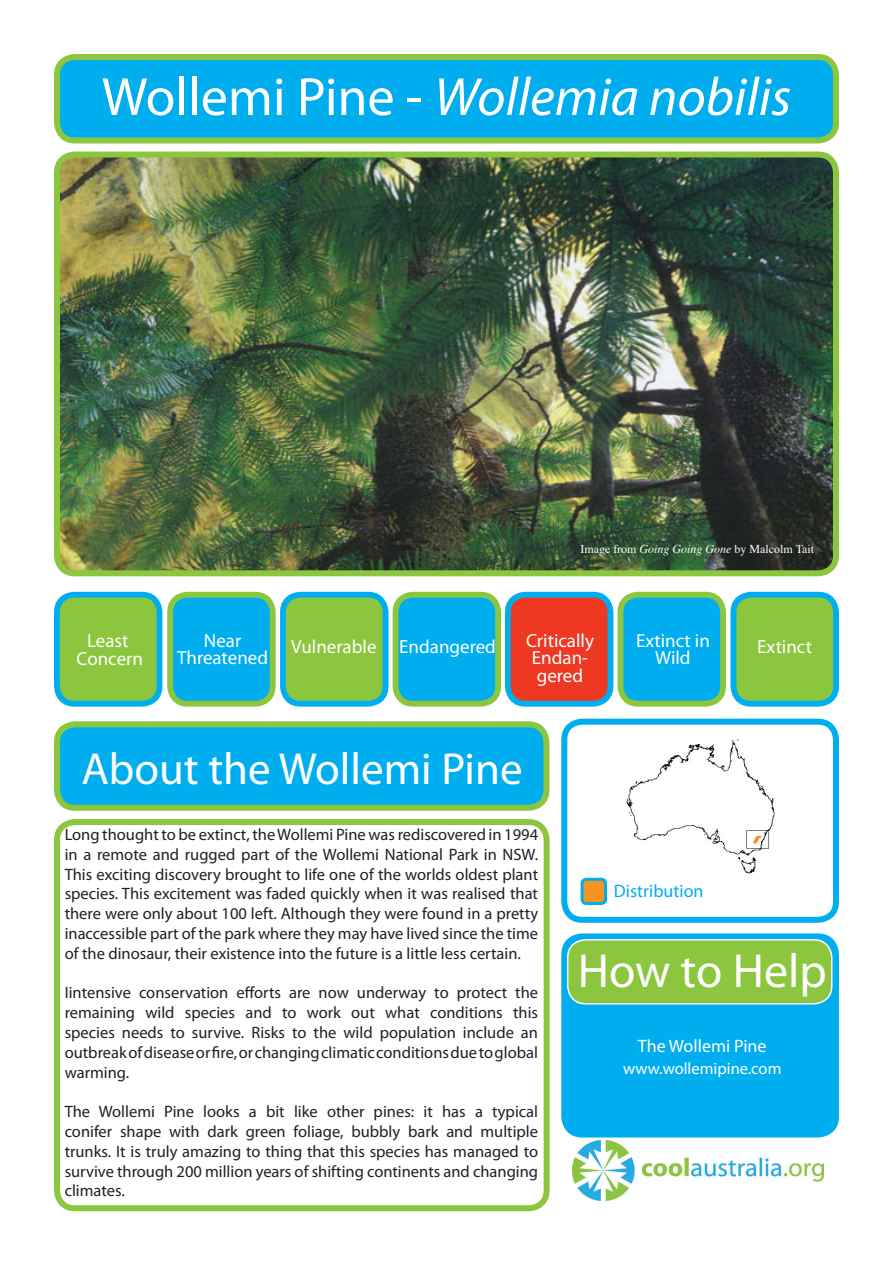
<style>
.page{position:relative;width:893px;height:1263px;background:#fff}
.page>*{position:absolute;margin:0;border:0;box-sizing:border-box;transform-origin:0 0}
.t1{font:italic 54px "Myriad Pro";color:#fff}
.t2{font:48px "Myriad Pro";color:#fff}
.t3{font:45px "Myriad Pro";color:#fff}
.t4{font:19.05px/17.5px "Myriad Pro";color:#fff;text-align:center}
.t5{font:18px "Myriad Pro";color:#fff}
.t6{font:18px "Myriad Pro";color:#00aeef}
.t7{font:16.5px/19.8px "Myriad Pro";color:#231f20;text-align:justify}
.t8{font:16.5px "Myriad Pro";color:#fff}
.t9{font:12px "Times";color:#fff}
.s1{font-style:normal}
.s2{font-style:italic}
</style>
<div class="page">
<img style="left:61px;top:158px;width:771px;height:411px">
<div style="left:54px;top:151px;width:785px;height:425px;border:6px solid #8bc63e;border-radius:18px"></div>
<div style="left:582px;top:879px;width:24px;height:24px;background:#f79321;border-radius:4px"></div>
<div style="left:581px;top:878px;width:26px;height:27px;border:3px solid #00aeef;border-radius:4px"></div>
<div style="left:564px;top:936px;width:272px;height:198px;background:#00aeef;border-radius:18px"></div>
<div style="left:561px;top:933px;width:278px;height:204px;border:6px solid #00aeef;border-radius:18px"></div>
<div style="left:568px;top:940px;width:264px;height:64px;background:#8bc63e;border-radius:18px"></div>
<div style="left:567px;top:939px;width:265px;height:65px;border:2px solid #fff;border-radius:18px"></div>
<div style="left:57px;top:57px;width:779px;height:83px;background:#00aeef;border-radius:18px"></div>
<div style="left:54px;top:54px;width:785px;height:89px;border:6px solid #8bc63e;border-radius:18px"></div>
<div style="left:57px;top:724px;width:489px;height:84px;background:#00aeef;border-radius:18px"></div>
<div style="left:54px;top:721px;width:495px;height:90px;border:6px solid #8bc63e;border-radius:18px"></div>
<div style="left:54px;top:819px;width:496px;height:392px;border:6px solid #8bc63e;border-radius:18px"></div>
<div style="left:561px;top:719px;width:278px;height:204px;border:6px solid #00aeef;border-radius:18px"></div>
<div style="left:57px;top:595px;width:103px;height:109px;background:#8bc63e;border-radius:18px"></div>
<div style="left:54px;top:592px;width:108px;height:115px;border:6px solid #00aeef;border-radius:18px"></div>
<div style="left:283px;top:595px;width:103px;height:109px;background:#8bc63e;border-radius:18px"></div>
<div style="left:280px;top:592px;width:108px;height:115px;border:6px solid #00aeef;border-radius:18px"></div>
<div style="left:508px;top:595px;width:102px;height:109px;background:#ef3822;border-radius:18px"></div>
<div style="left:505px;top:592px;width:108px;height:115px;border:6px solid #00aeef;border-radius:18px"></div>
<div style="left:733px;top:595px;width:103px;height:109px;background:#8bc63e;border-radius:18px"></div>
<div style="left:730px;top:592px;width:109px;height:115px;border:6px solid #00aeef;border-radius:18px"></div>
<div style="left:170px;top:595px;width:103px;height:109px;background:#00aeef;border-radius:18px"></div>
<div style="left:167px;top:592px;width:109px;height:115px;border:6px solid #8bc63e;border-radius:18px"></div>
<div style="left:396px;top:595px;width:102px;height:109px;background:#00aeef;border-radius:18px"></div>
<div style="left:393px;top:592px;width:108px;height:115px;border:6px solid #8bc63e;border-radius:18px"></div>
<div style="left:620px;top:595px;width:103px;height:109px;background:#00aeef;border-radius:18px"></div>
<div style="left:618px;top:592px;width:108px;height:115px;border:6px solid #8bc63e;border-radius:18px"></div>
<img style="left:626px;top:740px;width:149px;height:134px">
<img style="left:572px;top:1141px;width:252px;height:59px">
<h1 class="t1" style="left:102px;top:63px;width:691px"><span class="s1">Wollemi Pine -</span> Wollemia nobilis</h1>
<p class="t9" style="left:580px;top:537px;width:235px">Image from <span class="s2">Going Going Gone</span> by Malcolm Tait</p>
<p class="t4" style="left:177px;top:631px;width:93px">Near<br>Threatened</p>
<p class="t4" style="left:526px;top:631px;width:70px">Critically<br>Endan&shy;gered</p>
<p class="t4" style="left:636px;top:631px;width:75px">Extinct in<br>Wild</p>
<p class="t4" style="left:77px;top:632px;width:68px">Least<br>Concern</p>
<p class="t4" style="left:291px;top:638px;width:206px">Vulnerable Endangered</p>
<p class="t4" style="left:757px;top:638px;width:56px">Extinct</p>
<h3 class="t3" style="left:81px;top:741px;width:443px">About the Wollemi Pine</h3>
<p class="t7" style="left:65px;top:824px;width:475px">Long thought to be extinct, the Wollemi Pine was rediscovered in 1994 in a remote and rugged part of the Wollemi National Park in NSW.<br>This exciting discovery brought to life one of the worlds oldest plant species. This excitement was faded quickly when it was realised that there were only about 100 left. Although they were found in a pretty inaccessible part of the park where they may have lived since the time of the dinosaur, their existence into the future is a little less certain.</p>
<p class="t7" style="left:65px;top:983px;width:475px">Iintensive conservation efforts are now underway to protect the remaining wild species and to work out what conditions this species needs to survive. Risks to the wild population include an outbreak of disease or fire, or changing climatic conditions due to global warming.</p>
<p class="t7" style="left:65px;top:1101px;width:475px">The Wollemi Pine looks a bit like other pines: it has a typical conifer shape with dark green foliage, bubbly bark and multiple trunks. It is truly amazing to thing that this species has managed to survive through 200 million years of shifting continents and changing climates.</p>
<p class="t6" style="left:614px;top:880px;width:91px">Distribution</p>
<h2 class="t2" style="left:578px;top:941px;width:250px">How to Help</h2>
<p class="t5" style="left:638px;top:1035px;width:130px">The Wollemi Pine</p>
<p class="t8" style="left:623px;top:1058px;width:160px">www.wollemipine.com</p>
</div>
